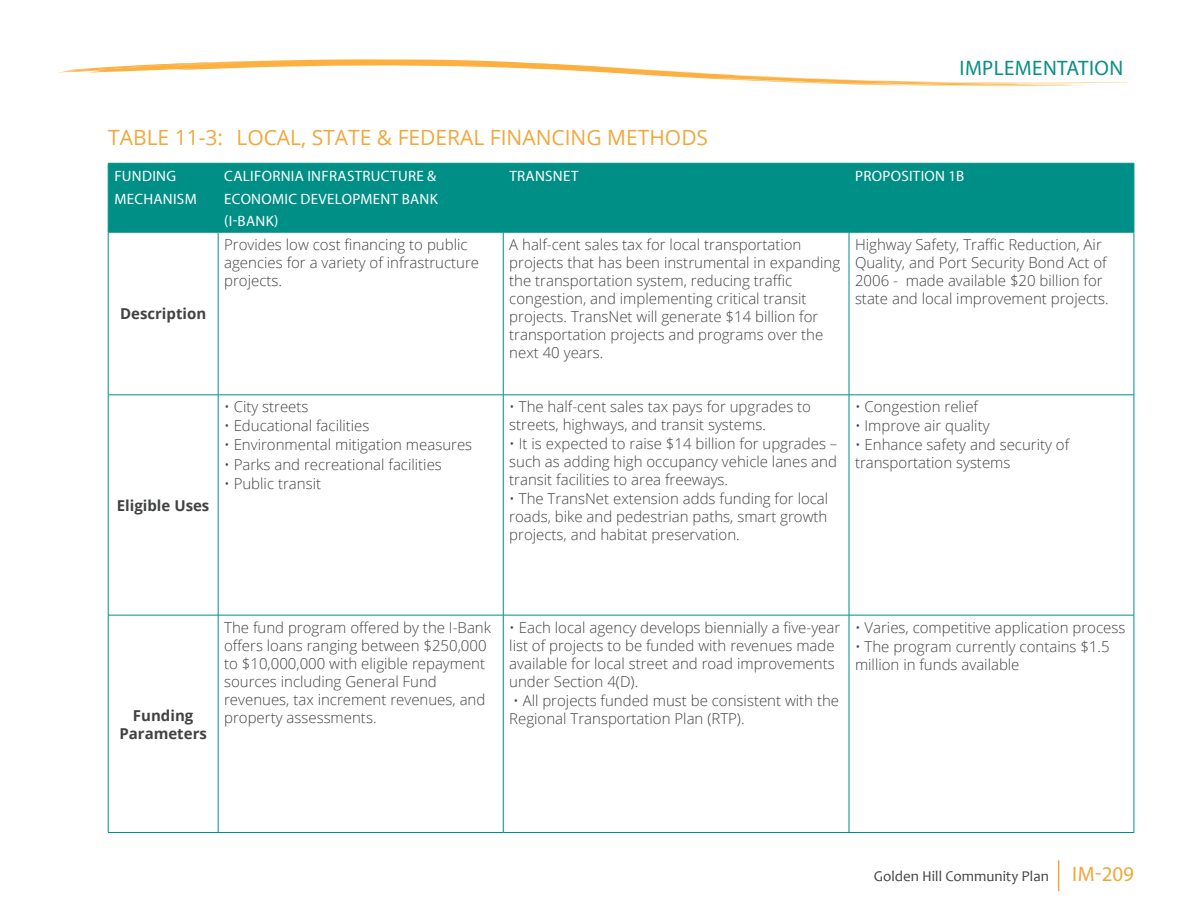
<style>
.page{position:relative;width:1188px;height:918px;background:#fff}
.page>*{position:absolute;margin:0;border:0;box-sizing:border-box;transform-origin:0 0}
.t1{font:21px "Open Sans";color:#efa83c}
.t2{font:21px "Myriad Pro";letter-spacing:.02em;color:#0b8e86}
.t3{font:21px "Myriad Pro";color:#efa83c}
.table_text{font:300 15px/18px "Open Sans";color:#414243}
.Table_Header{font:15px/22.5px "Myriad Pro";letter-spacing:.02em;color:#fff}
.table_text-2{font:700 15px/18px "Open Sans";color:#414243;text-align:center}
.t4{font:15px "Candara";color:#414243}
</style>
<div class="page">
<div style="left:109px;top:164px;width:1025px;height:68px;background:#008f86"></div>
<hr style="left:108px;top:163px;width:110px;height:1px;background:#008f86">
<hr style="left:108px;top:163px;width:1px;height:69px;background:#008f86">
<hr style="left:218px;top:163px;width:285px;height:1px;background:#008f86">
<hr style="left:218px;top:163px;width:1px;height:69px;background:#008f86">
<hr style="left:503px;top:163px;width:346px;height:1px;background:#008f86">
<hr style="left:503px;top:163px;width:1px;height:69px;background:#008f86">
<hr style="left:849px;top:163px;width:285px;height:1px;background:#008f86">
<hr style="left:849px;top:163px;width:1px;height:69px;background:#008f86">
<hr style="left:1134px;top:163px;width:1px;height:69px;background:#008f86">
<hr style="left:108px;top:232px;width:110px;height:1px;background:#008f86">
<hr style="left:108px;top:232px;width:1px;height:163px;background:#008f86">
<hr style="left:218px;top:232px;width:285px;height:1px;background:#008f86">
<hr style="left:218px;top:232px;width:1px;height:163px;background:#008f86">
<hr style="left:503px;top:232px;width:346px;height:1px;background:#008f86">
<hr style="left:503px;top:232px;width:1px;height:163px;background:#008f86">
<hr style="left:849px;top:232px;width:285px;height:1px;background:#008f86">
<hr style="left:849px;top:232px;width:1px;height:163px;background:#008f86">
<hr style="left:1134px;top:232px;width:1px;height:163px;background:#008f86">
<hr style="left:108px;top:395px;width:110px;height:1px;background:#008f86">
<hr style="left:108px;top:395px;width:1px;height:220px;background:#008f86">
<hr style="left:218px;top:395px;width:285px;height:1px;background:#008f86">
<hr style="left:218px;top:395px;width:1px;height:220px;background:#008f86">
<hr style="left:503px;top:395px;width:346px;height:1px;background:#008f86">
<hr style="left:503px;top:395px;width:1px;height:220px;background:#008f86">
<hr style="left:849px;top:395px;width:285px;height:1px;background:#008f86">
<hr style="left:849px;top:395px;width:1px;height:220px;background:#008f86">
<hr style="left:1134px;top:395px;width:1px;height:220px;background:#008f86">
<hr style="left:108px;top:615px;width:110px;height:1px;background:#008f86">
<hr style="left:108px;top:615px;width:1px;height:217px;background:#008f86">
<hr style="left:218px;top:615px;width:285px;height:1px;background:#008f86">
<hr style="left:218px;top:615px;width:1px;height:217px;background:#008f86">
<hr style="left:503px;top:615px;width:346px;height:1px;background:#008f86">
<hr style="left:503px;top:615px;width:1px;height:217px;background:#008f86">
<hr style="left:849px;top:615px;width:285px;height:1px;background:#008f86">
<hr style="left:849px;top:615px;width:1px;height:217px;background:#008f86">
<hr style="left:1134px;top:615px;width:1px;height:217px;background:#008f86">
<hr style="left:108px;top:832px;width:110px;height:1px;background:#008f86">
<hr style="left:218px;top:832px;width:285px;height:1px;background:#008f86">
<hr style="left:503px;top:832px;width:346px;height:1px;background:#008f86">
<hr style="left:849px;top:832px;width:285px;height:1px;background:#008f86">
<svg style="left:58px;top:59px;width:1078px;height:27px"></svg>
<hr style="left:1058px;top:860px;width:1px;height:31px;background:#efa83c">
<h1 class="t2" style="left:960px;top:55px;width:165px">IMPLEMENTATION</h1>
<p class="t1" style="left:108px;top:123px;width:25px">Table</p>
<p class="t1" style="left:175px;top:123px;width:535px">11-3: LOCAL, STATE &amp; FEDERAL FINANCING METHODS</p>
<p class="Table_Header" style="left:114px;top:165px;width:84px">FUNDING<br>MECHANISM</p>
<p class="Table_Header" style="left:224px;top:165px;width:215px;text-align:justify">CALIFORNIA INFRASTRUCTURE &amp; ECONOMIC DEVELOPMENT BANK (I-BANK)</p>
<p class="Table_Header" style="left:509px;top:165px;width:71px">TRANSNET</p>
<p class="Table_Header" style="left:855px;top:165px;width:111px">PROPOSITION 1B</p>
<p class="table_text-2" style="left:120px;top:304px;width:88px">Description</p>
<p class="table_text-2" style="left:117px;top:496px;width:94px">Eligible Uses</p>
<p class="table_text" style="left:224px;top:235px;width:256px">Provides low cost financing to public agencies for a variety of infrastructure projects.</p>
<p class="table_text" style="left:509px;top:235px;width:332px">A half-cent sales tax for local transportation projects that has been instrumental in expanding the transportation system, reducing traffic congestion, and implementing critical transit projects. TransNet will generate $14 billion for transportation projects and programs over the next 40 years.</p>
<p class="table_text" style="left:855px;top:235px;width:255px">Highway Safety, Traffic Reduction, Air Quality, and Port Security Bond Act of 2006 - made available $20 billion for state and local improvement projects.</p>
<p class="table_text" style="left:224px;top:397px;width:86px">• City streets</p>
<p class="table_text" style="left:224px;top:417px;width:147px">• Educational facilities</p>
<p class="table_text" style="left:224px;top:436px;width:250px">• Environmental mitigation measures</p>
<p class="table_text" style="left:224px;top:455px;width:219px">• Parks and recreational facilities</p>
<p class="table_text" style="left:224px;top:474px;width:98px">• Public transit</p>
<p class="table_text" style="left:509px;top:397px;width:303px">• The half-cent sales tax pays for upgrades to streets, highways, and transit systems.</p>
<p class="table_text" style="left:509px;top:435px;width:330px;text-align:justify">• It is expected to raise $14 billion for upgrades – such as adding high occupancy vehicle lanes and transit facilities to area freeways.</p>
<p class="table_text" style="left:509px;top:490px;width:321px;text-align:justify">• The TransNet extension adds funding for local roads, bike and pedestrian paths, smart growth projects, and habitat preservation.</p>
<p class="table_text" style="left:855px;top:397px;width:125px">• Congestion relief</p>
<p class="table_text" style="left:855px;top:417px;width:136px">• Improve air quality</p>
<p class="table_text" style="left:855px;top:436px;width:216px">• Enhance safety and security of transportation systems</p>
<p class="table_text-2" style="left:119px;top:706px;width:89px">Funding<br>Parameters</p>
<p class="table_text" style="left:224px;top:618px;width:268px">The fund program offered by the I-Bank offers loans ranging between $250,000 to $10,000,000 with eligible repayment sources including General Fund revenues, tax increment revenues, and property assessments.</p>
<p class="table_text" style="left:509px;top:618px;width:333px">• Each local agency develops biennially a five-year list of projects to be funded with revenues made available for local street and road improvements under Section 4(D).</p>
<p class="table_text" style="left:509px;top:691px;width:331px">• All projects funded must be consistent with the<br>Regional Transportation Plan (RTP).</p>
<p class="table_text" style="left:855px;top:618px;width:272px">• Varies, competitive application process</p>
<p class="table_text" style="left:855px;top:637px;width:256px">• The program currently contains $1.5 million in funds available</p>
<p class="t4" style="left:874px;top:867px;width:177px">Golden Hill Community Plan</p>
<h1 class="t3" style="left:1072px;top:861px;width:63px">I M-209</h1>
</div>
